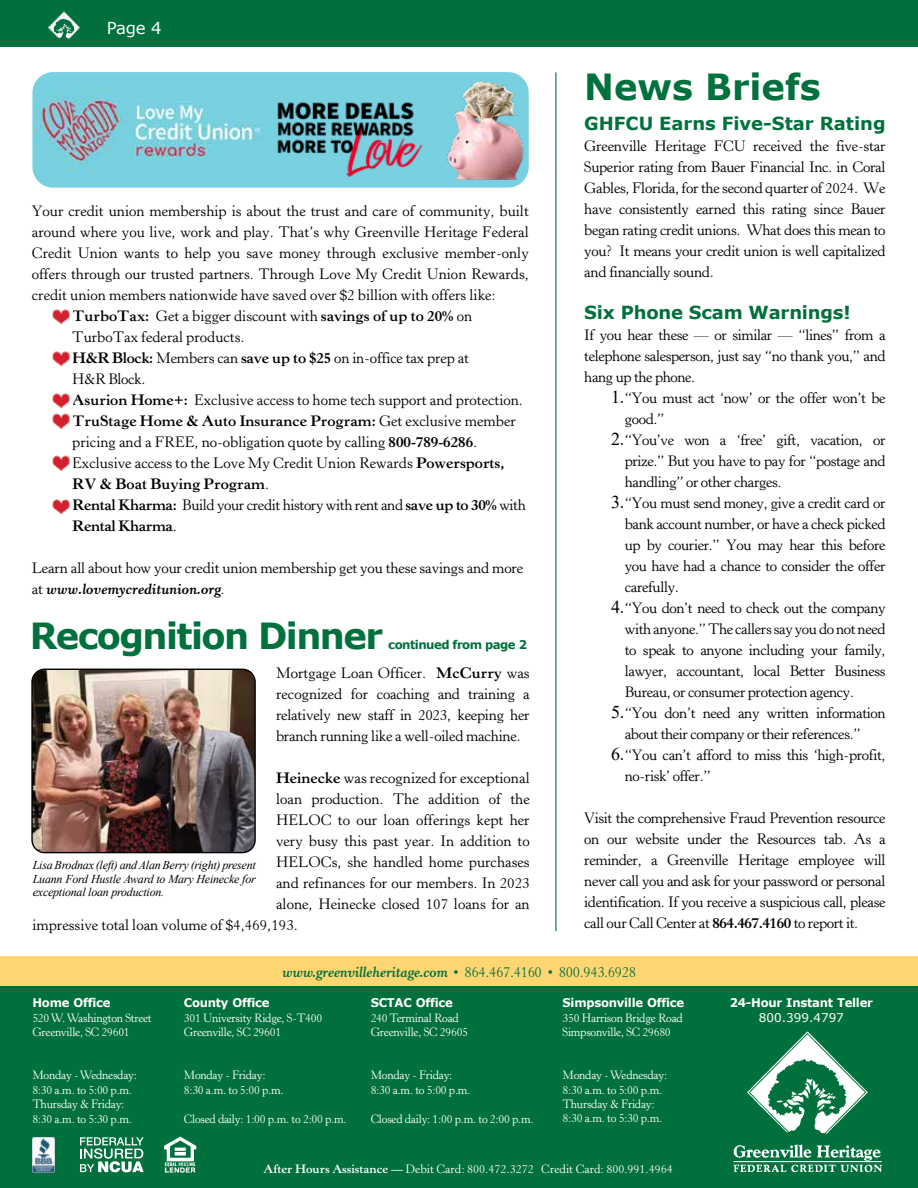
<style>
.page{position:relative;width:918px;height:1188px;background:#fff}
.page>*{position:absolute;margin:0;border:0;box-sizing:border-box;transform-origin:0 0}
.t1{font:700 36px "Verdana";letter-spacing:-.045em;color:#00703c}
.t2{font:700 36px "Verdana";color:#00703c}
.t3{font:700 18px "Verdana";color:#00703c}
.t4{font:16.5px "Verdana";color:#fff}
.t5{font:15px/21px "Horley Old Style MT Std";letter-spacing:-.01em;color:#000;text-align:justify}
.t6{font:700 15px "Horley Old Style MT Std";color:#000}
.t7{font:italic 700 15px "Horley Old Style MT Std";letter-spacing:-.02em;color:#00703c}
.t8{font:700 15px "Horley Old Style MT Std";letter-spacing:-.025em;color:#000}
.t9{font:12px/14.4px "Horley Old Style MT Std";letter-spacing:-.02em;color:#fff}
.t10{font:italic 12px/13.5px "Times New Roman";letter-spacing:-.02em;color:#000;text-align:justify}
.t11{font:700 12px "Verdana";letter-spacing:-.02em;color:#fff}
.t12{font:12px "Horley Old Style MT Std";color:#fff}
.t13{font:700 12px "Verdana";letter-spacing:-.045em;color:#00703c}
.t14{font:12px "Verdana";color:#fff}
.s1{font-weight:400}
.s2{font-weight:700}
.s3{font-weight:700;font-style:italic}
.s4{font-family:"Times New Roman";font-size:18px}
.s5{font-weight:400;font-style:normal}
</style>
<div class="page">
<div style="left:0;top:0;width:918px;height:47px;background:#00703c"></div>
<img style="left:48px;top:12px;width:32px;height:27px">
<hr style="left:555px;top:72px;width:1px;height:859px;background:#00703c">
<div style="left:0;top:969px;width:918px;height:219px;background:#00703c"></div>
<div style="left:0;top:956px;width:918px;height:30px;background:#ffd671"></div>
<img style="left:164px;top:1136px;width:32px;height:37px">
<svg style="left:80px;top:1137px;width:64px;height:35px"></svg>
<img style="left:33px;top:1137px;width:22px;height:35px">
<img style="left:733px;top:1032px;width:149px;height:141px">
<img style="left:52px;top:309px;width:18px;height:16px">
<img style="left:52px;top:351px;width:18px;height:16px">
<img style="left:52px;top:393px;width:18px;height:37px">
<img style="left:52px;top:499px;width:18px;height:16px">
<img style="left:52px;top:455px;width:18px;height:17px">
<img style="left:32px;top:72px;width:492px;height:116px">
<img style="left:261px;top:95px;width:172px;height:84px">
<img style="left:441px;top:79px;width:88px;height:101px">
<img style="left:32px;top:669px;width:223px;height:184px">
<div style="left:31px;top:669px;width:225px;height:184px;border:1px solid #000;border-radius:13px"></div>
<p class="t4" style="left:107px;top:17px;width:56px">Page 4</p>
<p class="t5" style="left:32px;top:201px;width:499px">Your credit union membership is about the trust and care of community, built</p>
<p class="t5" style="left:32px;top:222px;width:499px">around where you live, work and play. That’s why Greenville Heritage Federal</p>
<p class="t5" style="left:32px;top:243px;width:499px">Credit Union wants to help you save money through exclusive member-only</p>
<p class="t5" style="left:32px;top:264px;width:499px">offers through our trusted partners. Through Love My Credit Union Rewards,</p>
<p class="t5" style="left:32px;top:285px;width:465px">credit union members nationwide have saved over $2 billion with offers like:</p>
<p class="t6" style="left:72px;top:306px;width:401px">TurboTax: <span class="s1">Get a bigger discount with</span> savings of up to 20% <span class="s1">on</span></p>
<p class="t5" style="left:72px;top:327px;width:174px">TurboTax federal products.</p>
<p class="t5" style="left:72px;top:348px;width:398px"><span class="s2">H&amp;R Block:</span> Members can <span class="s2">save up to $25</span> on in-office tax prep at</p>
<p class="t5" style="left:72px;top:369px;width:75px">H&amp;R Block.</p>
<p class="t5" style="left:72px;top:390px;width:452px"><span class="s2">Asurion Home+:</span> Exclusive access to home tech support and protection.</p>
<p class="t6" style="left:72px;top:411px;width:445px">TruStage Home &amp; Auto Insurance Program: <span class="s1">Get exclusive member</span></p>
<p class="t5" style="left:72px;top:432px;width:407px">pricing and a FREE, no-obligation quote by calling <span class="s2">800-789-6286</span>.</p>
<p class="t5" style="left:72px;top:453px;width:434px">Exclusive access to the Love My Credit Union Rewards <span class="s2">Powersports,</span></p>
<p class="t6" style="left:72px;top:474px;width:198px">RV &amp; Boat Buying Program<span class="s1">.</span></p>
<p class="t5" style="left:72px;top:495px;width:455px"><span class="s2">Rental Kharma:</span> Build your credit history with rent and <span class="s2">save up to 30%</span> with</p>
<p class="t8" style="left:72px;top:516px;width:106px">Rental Kharma<span class="s1">.</span></p>
<p class="t5" style="left:32px;top:558px;width:493px">Learn all about how your credit union membership get you these savings and more at <span class="s3">www.lovemycreditunion.org</span>.</p>
<h1 class="t1" style="left:30px;top:610px;width:354px">Recognition Dinner</h1>
<p class="t13" style="left:388px;top:636px;width:140px">continued from page 2</p>
<p class="t5" style="left:276px;top:663px;width:255px">Mortgage Loan Officer. <span class="s2">McCurry</span> was recognized for coaching and training a relatively new staff in 2023, keeping her branch running like a well-oiled machine.</p>
<p class="t5" style="left:276px;top:768px;width:255px"><span class="s2">Heinecke</span> was recognized for exceptional</p>
<p class="t5" style="left:276px;top:789px;width:255px">loan production. The addition of the</p>
<p class="t5" style="left:276px;top:810px;width:255px">HELOC to our loan offerings kept her</p>
<p class="t5" style="left:276px;top:831px;width:255px">very busy this past year. In addition to</p>
<p class="t5" style="left:276px;top:852px;width:255px">HELOCs, she handled home purchases</p>
<p class="t5" style="left:276px;top:873px;width:255px">and refinances for our members. In 2023</p>
<p class="t5" style="left:276px;top:894px;width:255px">alone, Heinecke closed 107 loans for an</p>
<p class="t5" style="left:32px;top:915px;width:267px">impressive total loan volume of $4,469,193.</p>
<p class="t10" style="left:33px;top:858px;width:224px">Lisa Brodnax (left) and Alan Berry (right) present Luann Ford Hustle Award to Mary Heinecke for exceptional loan production.</p>
<h1 class="t2" style="left:584px;top:61px;width:238px">News Briefs</h1>
<p class="t3" style="left:584px;top:111px;width:303px">GHFCU Earns Five-Star Rating</p>
<p class="t5" style="left:584px;top:136px;width:303px">Greenville Heritage FCU received the five-star Superior rating from Bauer Financial Inc. in Coral Gables, Florida, for the second quarter of 2024. We have consistently earned this rating since Bauer began rating credit unions. What does this mean to you? It means your credit union is well capitalized and financially sound.</p>
<p class="t3" style="left:584px;top:300px;width:268px">Six Phone Scam Warnings!</p>
<p class="t5" style="left:584px;top:325px;width:303px">If you hear these — or similar — “lines” from a telephone salesperson, just say “no thank you,” and hang up the phone.</p>
<p class="t5" style="left:611px;top:388px;width:276px"><span class="s4">1.</span>“You must act ‘now’ or the offer won’t be</p>
<p class="t5" style="left:625px;top:409px;width:41px">good.”</p>
<p class="t5" style="left:611px;top:430px;width:276px"><span class="s4">2.</span>“You’ve won a ‘free’ gift, vacation, or</p>
<p class="t5" style="left:625px;top:451px;width:262px">prize.” But you have to pay for “postage and</p>
<p class="t5" style="left:625px;top:472px;width:158px">handling” or other charges.</p>
<p class="t5" style="left:611px;top:493px;width:276px"><span class="s4">3.</span>“You must send money, give a credit card or</p>
<p class="t5" style="left:625px;top:514px;width:262px">bank account number, or have a check picked</p>
<p class="t5" style="left:625px;top:535px;width:262px">up by courier.” You may hear this before</p>
<p class="t5" style="left:625px;top:556px;width:262px">you have had a chance to consider the offer</p>
<p class="t5" style="left:625px;top:577px;width:56px">carefully.</p>
<p class="t5" style="left:611px;top:598px;width:276px"><span class="s4">4.</span>“You don’t need to check out the company</p>
<p class="t5" style="left:625px;top:619px;width:262px">with anyone.” The callers say you do not need</p>
<p class="t5" style="left:625px;top:640px;width:262px">to speak to anyone including your family,</p>
<p class="t5" style="left:625px;top:661px;width:262px">lawyer, accountant, local Better Business</p>
<p class="t5" style="left:625px;top:682px;width:231px">Bureau, or consumer protection agency.</p>
<p class="t5" style="left:611px;top:703px;width:276px"><span class="s4">5.</span>“You don’t need any written information</p>
<p class="t5" style="left:625px;top:724px;width:238px">about their company or their references.”</p>
<p class="t5" style="left:611px;top:745px;width:276px"><span class="s4">6.</span>“You can’t afford to miss this ‘high-profit,</p>
<p class="t5" style="left:625px;top:766px;width:87px">no-risk’ offer.”</p>
<p class="t5" style="left:584px;top:808px;width:303px">Visit the comprehensive Fraud Prevention resource on our website under the Resources tab. As a reminder, a Greenville Heritage employee will never call you and ask for your password or personal identification. If you receive a suspicious call, please call our Call Center at <span class="s2">864.467.4160</span> to report it.</p>
<p class="t11" style="left:32px;top:994px;width:80px">Home Office</p>
<p class="t9" style="left:32px;top:1011px;width:121px">520 W. Washington Street<br>Greenville, SC 29601</p>
<p class="t9" style="left:32px;top:1068px;width:106px">Monday - Wednesday:<br>8:30 a.m. to 5:00 p.m.<br>Thursday &amp; Friday:<br>8:30 a.m. to 5:30 p.m.</p>
<p class="t7" style="left:282px;top:962px;width:356px">www.greenvilleheritage.com <span class="s5">• 864.467.4160 • 800.943.6928</span></p>
<p class="t11" style="left:184px;top:994px;width:87px">County Office</p>
<p class="t9" style="left:184px;top:1011px;width:140px">301 University Ridge, S-T400<br>Greenville, SC 29601</p>
<p class="t9" style="left:184px;top:1068px;width:101px">Monday - Friday:<br>8:30 a.m. to 5:00 p.m.</p>
<p class="t9" style="left:184px;top:1112px;width:164px">Closed daily: 1:00 p.m. to 2:00 p.m.</p>
<p class="t11" style="left:371px;top:994px;width:84px">SCTAC Office</p>
<p class="t9" style="left:371px;top:1011px;width:99px">240 Terminal Road<br>Greenville, SC 29605</p>
<p class="t9" style="left:371px;top:1068px;width:101px">Monday - Friday:<br>8:30 a.m. to 5:00 p.m.</p>
<p class="t9" style="left:371px;top:1112px;width:164px">Closed daily: 1:00 p.m. to 2:00 p.m.</p>
<p class="t11" style="left:563px;top:994px;width:123px">Simpsonville Office</p>
<p class="t9" style="left:563px;top:1011px;width:122px">350 Harrison Bridge Road<br>Simpsonville, SC 29680</p>
<p class="t9" style="left:563px;top:1068px;width:106px">Monday - Wednesday:<br>8:30 a.m. to 5:00 p.m.<br>Thursday &amp; Friday:<br>8:30 a.m. to 5:30 p.m.</p>
<p class="t12" style="left:263px;top:1161px;width:411px"><span class="s2">After Hours Assistance —</span> Debit Card: 800.472.3272 Credit Card: 800.991.4964</p>
<p class="t11" style="left:730px;top:994px;width:145px">24-Hour Instant Teller</p>
<p class="t14" style="left:759px;top:1010px;width:87px">800.399.4797</p>
</div>
